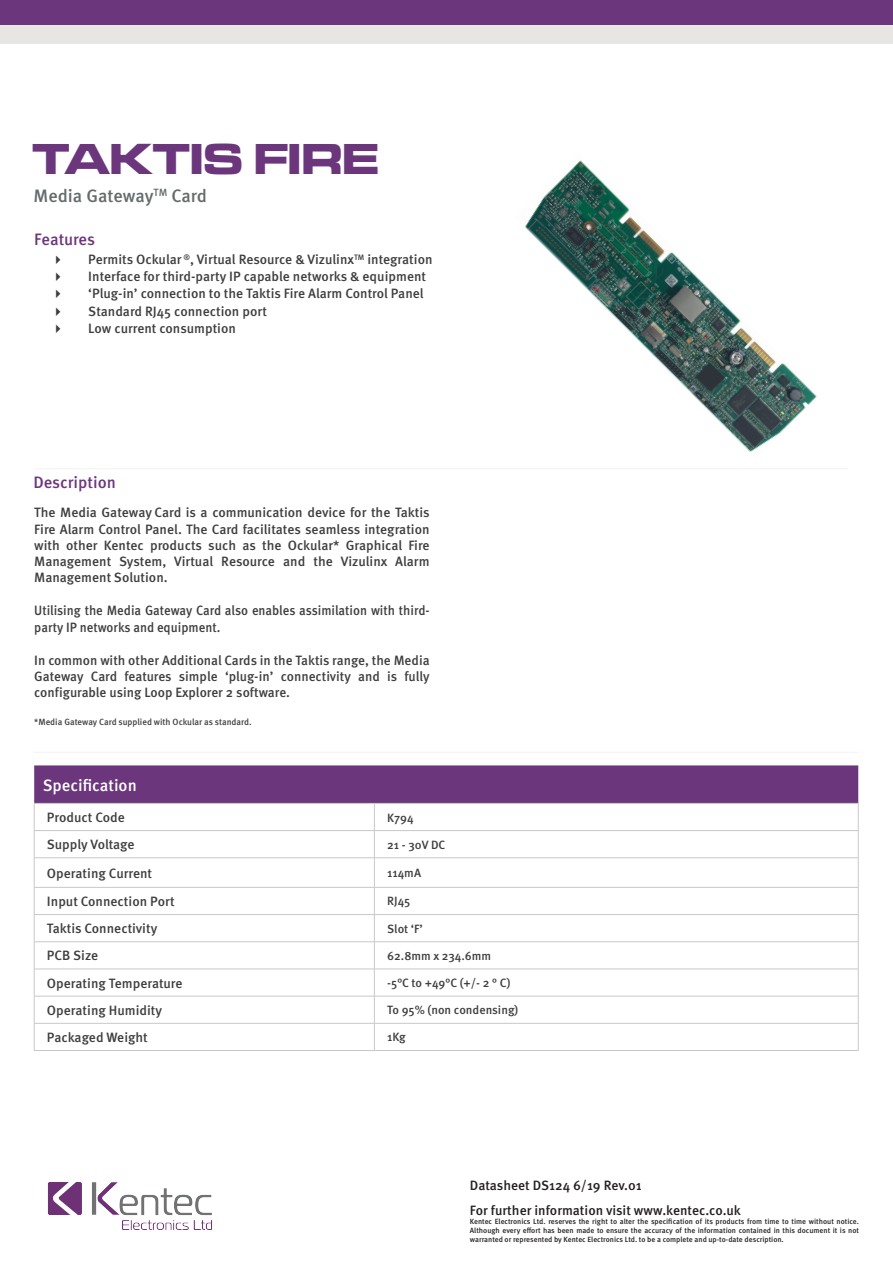
<style>
.page{position:relative;width:893px;height:1263px;background:#fff}
.page>*{position:absolute;margin:0;border:0;box-sizing:border-box;transform-origin:0 0}
.t1{font:700 45px "Microgramma Ext D";color:#6c367d}
.Product_description{font:500 18px "Meta Pro";letter-spacing:-.005em;color:#656b6b}
.t2{font:500 16.5px "Meta Pro";color:#6c367d}
.t3{font:500 16.5px "Meta Pro";color:#fff}
.Table_-_Headers{font:500 13.5px/16.2px "Meta Pro";color:#3e3e3f;text-align:justify}
.Table_-_Headers-2{font:500 13.5px/16.2px "Meta Pro";color:#3e3e3f;scale:.94 1}
.t4{font:500 13.5px "Meta Pro";color:#231f20}
.Table_body_text{font:500 12px "Meta Pro";color:#3e3e3f}
.t5{font:500 9px "Meta Pro";letter-spacing:-.005em;color:#3e3e3f}
.t6{font:500 7.5px/9px "Meta Pro";color:#231f20;text-align:justify}
</style>
<div class="page">
<div style="left:0;top:25px;width:893px;height:18px;background:#e8e6e3"></div>
<div style="left:0;top:0;width:893px;height:25px;background:#6c367d"></div>
<hr style="left:34px;top:468px;width:814px;height:1px;background:#f2f3f4">
<hr style="left:33px;top:752px;width:825px;height:1px;background:#f2f3f4">
<img style="left:525px;top:160px;width:292px;height:292px">
<img style="left:47px;top:1182px;width:165px;height:48px">
<svg style="left:34px;top:765px;width:825px;height:285px"></svg>
<hr style="left:34px;top:1050px;width:340px;height:1px;background:#c7c8ca">
<hr style="left:374px;top:1050px;width:484px;height:1px;background:#c7c8ca">
<p class="t1" style="left:33px;top:128px;width:347px">TAKTIS FIRE</p>
<p class="Product_description" style="left:34px;top:181px;width:175px">Media Gateway<sup>TM</sup> Card</p>
<p class="t2" style="left:34px;top:226px;width:62px">Features</p>
<p class="Table_-_Headers" style="left:88px;top:250px;width:346px">Permits Ockular <sup>®</sup>, Virtual Resource &amp; Vizulinx<sup>TM</sup> integration</p>
<p class="Table_-_Headers" style="left:88px;top:268px;width:339px">Interface for third-party IP capable networks &amp; equipment</p>
<p class="Table_-_Headers" style="left:88px;top:285px;width:337px">‘Plug-in’ connection to the Taktis Fire Alarm Control Panel</p>
<p class="Table_-_Headers" style="left:88px;top:302px;width:180px">Standard RJ45 connection port</p>
<p class="Table_-_Headers" style="left:88px;top:319px;width:149px">Low current consumption</p>
<p class="t2" style="left:33px;top:469px;width:84px">Description</p>
<p class="Table_-_Headers" style="left:34px;top:504px;width:397px">The Media Gateway Card is a communication device for the Taktis Fire Alarm Control Panel. The Card facilitates seamless integration with other Kentec products such as the Ockular* Graphical Fire Management System, Virtual Resource and the Vizulinx Alarm Management Solution.</p>
<p class="Table_-_Headers-2" style="left:34px;top:602px;width:422px">Utilising the Media Gateway Card also enables assimilation with third&shy;party IP networks and equipment.</p>
<p class="Table_-_Headers" style="left:34px;top:651px;width:397px">In common with other Additional Cards in the Taktis range, the Media Gateway Card features simple ‘plug-in’ connectivity and is fully configurable using Loop Explorer 2 software.</p>
<p class="t5" style="left:34px;top:715px;width:219px">*Media Gateway Card supplied with Ockular as standard.</p>
<p class="t3" style="left:43px;top:772px;width:96px">Specification</p>
<p class="Table_-_Headers" style="left:47px;top:808px;width:79px">Product Code</p>
<p class="Table_body_text" style="left:387px;top:808px;width:28px">K794</p>
<p class="Table_-_Headers" style="left:47px;top:836px;width:89px">Supply Voltage</p>
<p class="Table_body_text" style="left:387px;top:835px;width:60px">21 - 30V DC</p>
<p class="Table_-_Headers" style="left:47px;top:864px;width:107px">Operating Current</p>
<p class="Table_body_text" style="left:387px;top:864px;width:35px">114mA</p>
<p class="Table_-_Headers" style="left:47px;top:892px;width:129px">Input Connection Port</p>
<p class="Table_body_text" style="left:387px;top:892px;width:25px">RJ45</p>
<p class="Table_-_Headers" style="left:47px;top:919px;width:112px">Taktis Connectivity</p>
<p class="Table_body_text" style="left:387px;top:919px;width:37px">Slot ‘F’</p>
<p class="Table_-_Headers" style="left:47px;top:947px;width:53px">PCB Size</p>
<p class="Table_body_text" style="left:387px;top:946px;width:106px">62.8mm x 234.6mm</p>
<p class="Table_-_Headers" style="left:47px;top:974px;width:137px">Operating Temperature</p>
<p class="Table_body_text" style="left:387px;top:973px;width:125px">-5°C to +49°C (+/- 2 ° C)</p>
<p class="Table_-_Headers" style="left:47px;top:1001px;width:117px">Operating Humidity</p>
<p class="Table_body_text" style="left:387px;top:1001px;width:133px">To 95% (non condensing)</p>
<p class="Table_-_Headers" style="left:47px;top:1028px;width:102px">Packaged Weight</p>
<p class="Table_body_text" style="left:387px;top:1028px;width:20px">1Kg</p>
<p class="t4" style="left:470px;top:1175px;width:173px">Datasheet DS124 6/19 Rev.01</p>
<p class="t4" style="left:470px;top:1200px;width:273px">For further information visit www.kentec.co.uk</p>
<p class="t6" style="left:470px;top:1216px;width:391px">Kentec Electronics Ltd. reserves the right to alter the specification of its products from time to time without notice.<br>Although every effort has been made to ensure the accuracy of the information contained in this document it is not warranted or represented by Kentec Electronics Ltd. to be a complete and up-to-date description.</p>
</div>
